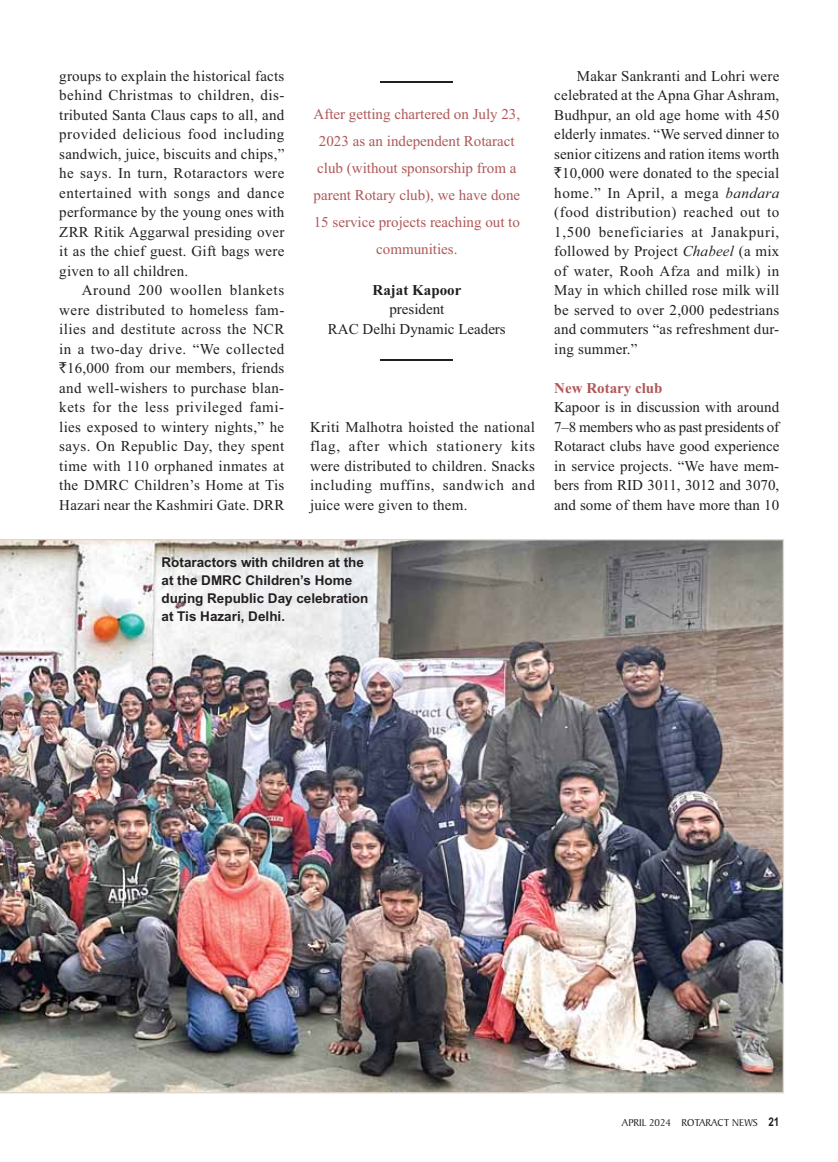
<style>
.page{position:relative;width:838px;height:1162px;background:#fff}
.page>*{position:absolute;margin:0;border:0;box-sizing:border-box;transform-origin:0 0}
.t1{font:15px/19.5px "Times New Roman";letter-spacing:.015em;color:#231f20;text-align:justify}
.t2{font:15px/27px "Times New Roman";color:#af5858;text-align:center}
.t3{font:700 15px "Times New Roman";color:#af5858}
.t4{font:700 15px "Times New Roman";color:#231f20}
.t5{font:700 13.5px/18px "Arial";color:#231f20}
.t6{font:10.5px "Baker Signet BT";color:#231f20}
.s1{font-family:"Rupee Foradian"}
.s2{font-style:italic}
.s3{font-family:"Arial Narrow";font-weight:700;font-size:12px}
</style>
<div class="page">
<img style="left:0;top:539px;width:784px;height:554px">
<hr style="left:381px;top:81px;width:72px;height:2px;background:#231f20">
<hr style="left:381px;top:359px;width:72px;height:1px;background:#231f20">
<p class="t1" style="left:59px;top:67px;width:227px">groups to explain the historical facts behind Christmas to children, dis&shy;tributed Santa Claus caps to all, and provided delicious food including sandwich, juice, biscuits and chips,” he says. In turn, Rotaractors were entertained with songs and dance performance by the young ones with ZRR Ritik Aggarwal presiding over it as the chief guest. Gift bags were given to all children.</p>
<p class="t1" style="left:59px;top:282px;width:227px;text-indent:22px">Around 200 woollen blankets were distributed to homeless fam&shy;ilies and destitute across the NCR in a two-day drive. “We collected <span class="s1">`</span>16,000 from our members, friends and well-wishers to purchase blan&shy;kets for the less privileged fami&shy;lies exposed to wintery nights,” he says. On Republic Day, they spent time with 110 orphaned inmates at the DMRC Children’s Home at Tis Hazari near the Kashmiri Gate. DRR</p>
<p class="t2" style="left:314px;top:101px;width:208px">After getting chartered on July 23,<br>2023 as an independent Rotaract club (without sponsorship from a parent Rotary club), we have done<br>15 service projects reaching out to communities.</p>
<p class="t4" style="left:373px;top:284px;width:90px">Rajat Kapoor</p>
<p class="t1" style="left:328px;top:301px;width:179px;text-align:center">president<br>RAC Delhi Dynamic Leaders</p>
<p class="t1" style="left:310px;top:418px;width:227px">Kriti Malhotra hoisted the national flag, after which stationery kits were distributed to children. Snacks including muffins, sandwich and juice were given to them.</p>
<p class="t5" style="left:162px;top:554px;width:208px">Rotaractors with children at the at the DMRC Children’s Home during Republic Day celebration at Tis Hazari, Delhi.</p>
<p class="t1" style="left:554px;top:67px;width:227px;text-indent:22px">Makar Sankranti and Lohri were celebrated at the Apna Ghar Ashram, Budhpur, an old age home with 450 elderly inmates. “We served dinner to senior citizens and ration items worth <span class="s1">`</span>10,000 were donated to the special home.” In April, a mega <span class="s2">bandara </span>(food distribution) reached out to 1,500 beneficiaries at Janakpuri, followed by Project <span class="s2">Chabeel</span> (a mix of water, Rooh Afza and milk) in May in which chilled rose milk will be served to over 2,000 pedestrians and commuters “as refreshment dur&shy;ing summer.”</p>
<p class="t3" style="left:554px;top:383px;width:110px">New Rotary club</p>
<p class="t1" style="left:554px;top:399px;width:227px">Kapoor is in discussion with around 7–8 members who as past presidents of Rotaract clubs have good experience in service projects. “We have mem&shy;bers from RID 3011, 3012 and 3070, and some of them have more than 10</p>
<p class="t6" style="left:622px;top:1118px;width:159px">APRIL 2024 ROTARACT NEWS <span class="s3">21</span></p>
</div>
